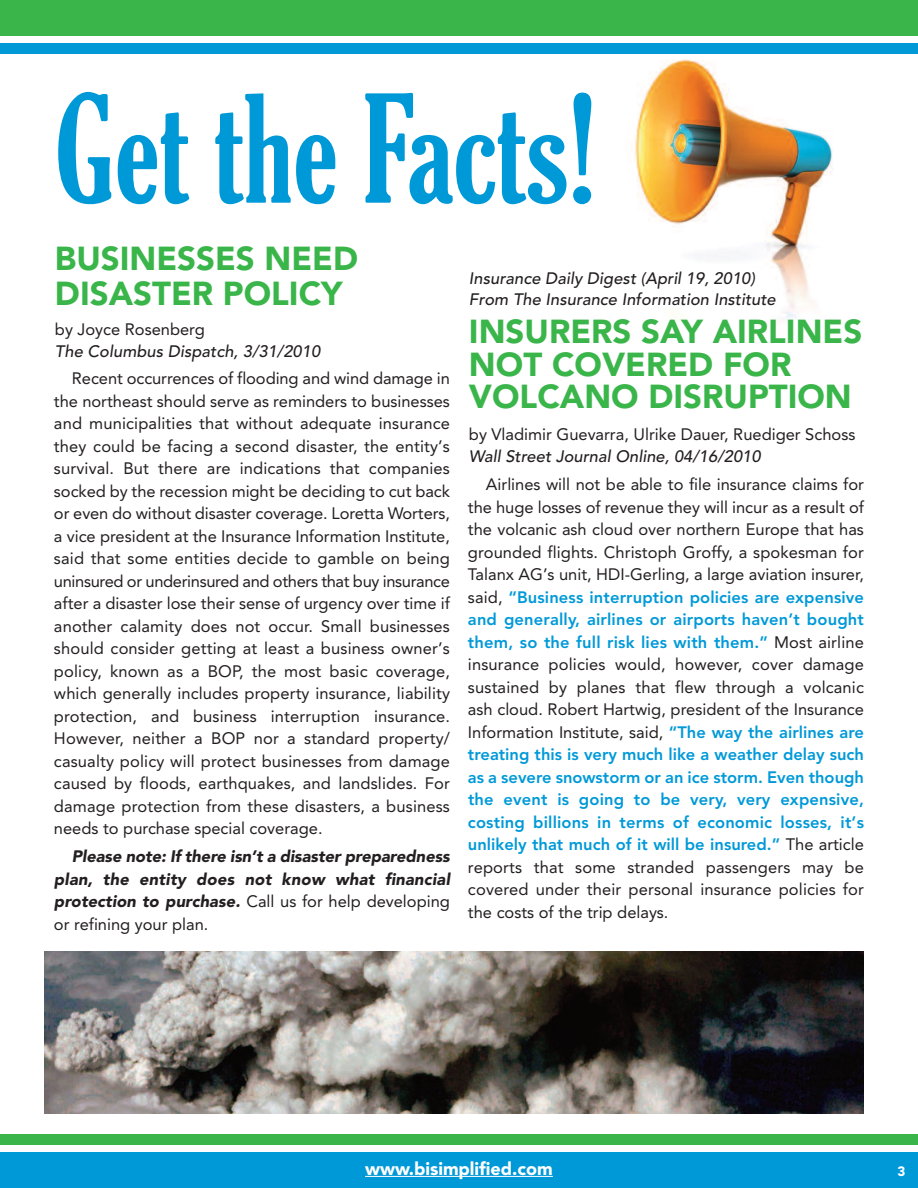
<style>
.page{position:relative;width:918px;height:1188px;background:#fff}
.page>*{position:absolute;margin:0;border:0;box-sizing:border-box;transform-origin:0 0}
.t1{font:extra-condensed 144px "Gloucester";color:#0099d8}
.t2{font:900 33px/32.4px "Avenir";color:#3ab54a}
.t3{font:900 18px "Avenir";color:#fff}
.t4{font:16.5px/22.5px "Avenir";color:#231f20;text-align:justify}
.t5{font:italic 900 16.5px/22.5px "Avenir";letter-spacing:.015em;color:#231f20;text-align:justify}
.t6{font:italic 500 16.5px/21px "Avenir";letter-spacing:.005em;color:#231f20}
.t7{font:900 13.5px "Avenir";color:#fff}
.s1{font-weight:400;font-style:normal}
.s2{font-weight:800;color:#0099d8}
</style>
<div class="page">
<img style="left:609px;top:43px;width:259px;height:275px">
<img style="left:45px;top:952px;width:819px;height:162px">
<div style="left:0;top:1152px;width:918px;height:36px;background:#0099d8"></div>
<div style="left:0;top:1134px;width:918px;height:11px;background:#3ab54a"></div>
<div style="left:0;top:0;width:918px;height:36px;background:#3ab54a"></div>
<div style="left:0;top:44px;width:918px;height:10px;background:#0099d8"></div>
<hr style="left:365px;top:1176px;width:188px;height:1px;background:#fff">
<h1 class="t1" style="left:54px;top:67px;width:543px">Get the Facts!</h1>
<h2 class="t2" style="left:55px;top:243px;width:305px;line-height:35.4px">BUSINESSES NEED<br>DISASTER POLICY</h2>
<p class="t4" style="left:55px;top:319px;width:151px">by Joyce Rosenberg</p>
<p class="t6" style="left:55px;top:342px;width:267px">The Columbus Dispatch, 3/31/2010</p>
<p class="t4" style="left:54px;top:369px;width:398px;text-indent:18px">Recent occurrences of flooding and wind damage in the northeast should serve as reminders to businesses and municipalities that without adequate insurance they could be facing a second disaster, the entity’s survival. But there are indications that companies socked by the recession might be deciding to cut back or even do without disaster coverage. Loretta Worters, a vice president at the Insurance Information Institute, said that some entities decide to gamble on being uninsured or underinsured and others that buy insurance after a disaster lose their sense of urgency over time if another calamity does not occur. Small businesses should consider getting at least a business owner’s policy, known as a BOP, the most basic coverage, which generally includes property insurance, liability protection, and business interruption insurance.<br>However, neither a BOP nor a standard property/ casualty policy will protect businesses from damage caused by floods, earthquakes, and landslides. For damage protection from these disasters, a business needs to purchase special coverage.</p>
<p class="t5" style="left:54px;top:847px;width:398px;text-indent:18px">Please note: If there isn’t a disaster preparedness plan, the entity does not know what financial protection to purchase. <span class="s1">Call us for help developing or refining your plan.</span></p>
<p class="t6" style="left:469px;top:269px;width:308px">Insurance Daily Digest (April 19, 2010)<br>From The Insurance Information Institute</p>
<h2 class="t2" style="left:469px;top:318px;width:395px">INSURERS SAY AIRLINES<br>NOT COVERED FOR<br>VOLCANO DISRUPTION</h2>
<p class="t4" style="left:469px;top:425px;width:388px">by Vladimir Guevarra, Ulrike Dauer, Ruediger Schoss</p>
<p class="t6" style="left:469px;top:447px;width:293px">Wall Street Journal Online, 04/16/2010</p>
<p class="t4" style="left:468px;top:475px;width:398px;text-indent:18px">Airlines will not be able to file insurance claims for the huge losses of revenue they will incur as a result of the volcanic ash cloud over northern Europe that has grounded flights. Christoph Groffy, a spokesman for Talanx AG’s unit, HDI-Gerling, a large aviation insurer, said, <span class="s2">“Business interruption policies are expensive and generally, airlines or airports haven’t bought them, so the full risk lies with them.”</span> Most airline insurance policies would, however, cover damage sustained by planes that flew through a volcanic ash cloud. Robert Hartwig, president of the Insurance Information Institute, said, <span class="s2">“The way the airlines are treating this is very much like a weather delay such as a severe snowstorm or an ice storm. Even though the event is going to be very, very expensive, costing billions in terms of economic losses, it’s unlikely that much of it will be insured.”</span> The article reports that some stranded passengers may be covered under their personal insurance policies for the costs of the trip delays.</p>
<p class="t3" style="left:365px;top:1161px;width:189px">www.bisimplified.com</p>
<p class="t7" style="left:897px;top:1165px;width:9px">3</p>
</div>
